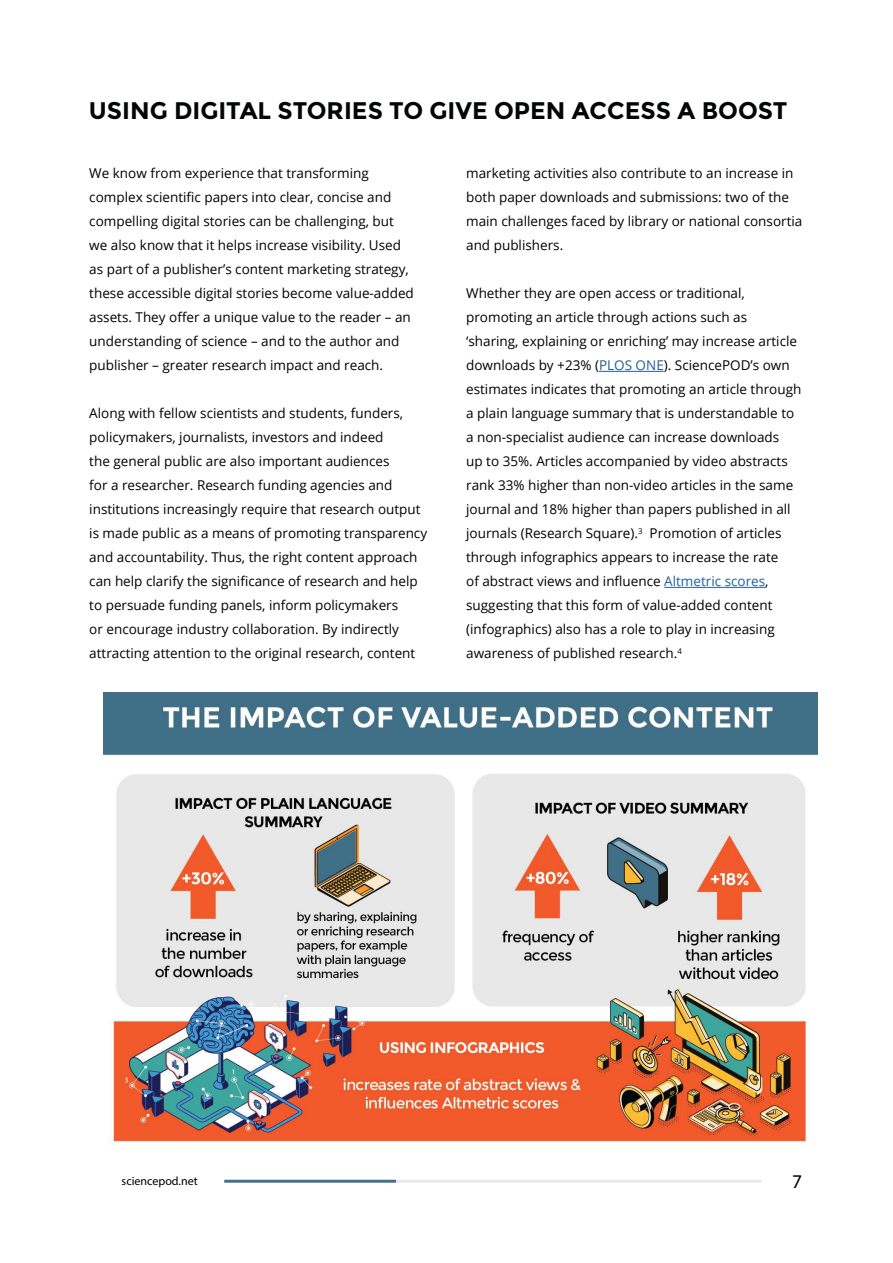
<style>
.page{position:relative;width:893px;height:1263px;background:#fff}
.page>*{position:absolute;margin:0;border:0;box-sizing:border-box;transform-origin:0 0}
.t1{font:700 24px "Montserrat";color:#030506}
.t2{font:19.5px "Myriad Pro";color:#000}
.t3{font:13.5px/24px "Open Sans";color:#000}
.t4{font:12px "Myriad Pro";color:#000}
.s1{color:#215e9e}
</style>
<div class="page">
<hr style="left:599px;top:371px;width:65px;height:1px;background:#215e9e">
<hr style="left:664px;top:587px;width:101px;height:1px;background:#215e9e">
<img style="left:104px;top:692px;width:714px;height:453px">
<hr style="left:224px;top:1180px;width:172px;height:3px;background:#437189">
<hr style="left:396px;top:1180px;width:365px;height:3px;background:#e9e9ea">
<h1 class="t1" style="left:89px;top:96px;width:700px">USING DIGITAL STORIES TO GIVE OPEN ACCESS A BOOST</h1>
<p class="t3" style="left:89px;top:161px;width:326px">We know from experience that transforming complex scientific papers into clear, concise and compelling digital stories can be challenging, but we also know that it helps increase visibility. Used as part of a publisher’s content marketing strategy, these accessible digital stories become value-added assets. They offer a unique value to the reader – an understanding of science – and to the author and publisher – greater research impact and reach.</p>
<p class="t3" style="left:89px;top:401px;width:339px">Along with fellow scientists and students, funders, policymakers, journalists, investors and indeed<br>the general public are also important audiences<br>for a researcher. Research funding agencies and institutions increasingly require that research output is made public as a means of promoting transparency and accountability. Thus, the right content approach can help clarify the significance of research and help to persuade funding panels, inform policymakers<br>or encourage industry collaboration. By indirectly attracting attention to the original research, content</p>
<p class="t3" style="left:466px;top:161px;width:338px">marketing activities also contribute to an increase in both paper downloads and submissions: two of the main challenges faced by library or national consortia and publishers.</p>
<p class="t3" style="left:466px;top:281px;width:337px">Whether they are open access or traditional, promoting an article through actions such as ‘sharing, explaining or enriching’ may increase article downloads by +23% (<span class="s1">PLOS ONE</span>). SciencePOD’s own estimates indicates that promoting an article through a plain language summary that is understandable to a non-specialist audience can increase downloads<br>up to 35%. Articles accompanied by video abstracts rank 33% higher than non-video articles in the same journal and 18% higher than papers published in all journals (Research Square).<sup>3</sup> Promotion of articles through infographics appears to increase the rate<br>of abstract views and influence <span class="s1">Altmetric scores</span>, suggesting that this form of value-added content (infographics) also has a role to play in increasing awareness of published research.<sup>4</sup></p>
<p class="t4" style="left:122px;top:1173px;width:78px">sciencepod.net</p>
<h2 class="t2" style="left:792px;top:1169px;width:12px">7</h2>
</div>
